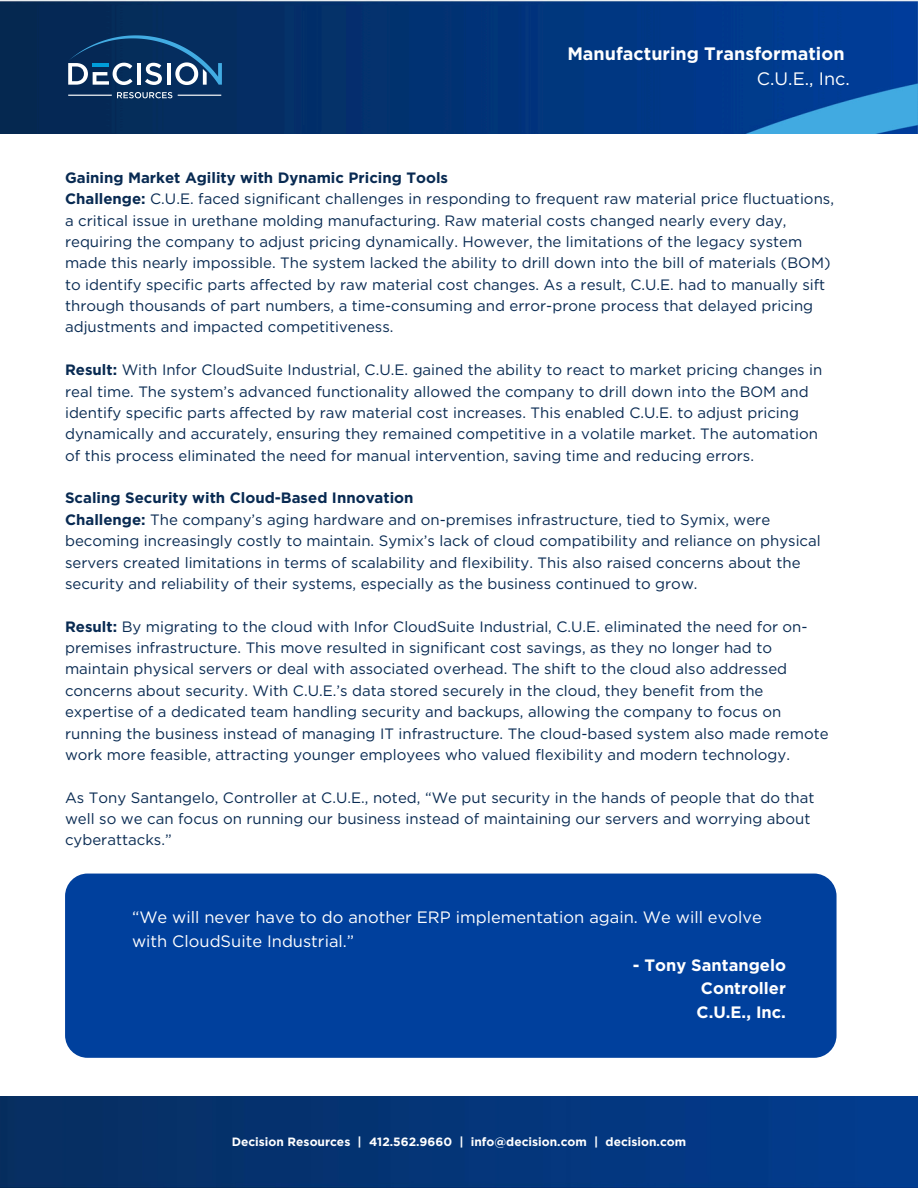
<style>
.page{position:relative;width:918px;height:1188px;background:#fff}
.page>*{position:absolute;margin:0;border:0;box-sizing:border-box;transform-origin:0 0}
.t1{font:700 18px/24.8px "Gotham";color:#fff}
.t2{font:16.5px/23.7px "Gotham";color:#fff}
.t3{font:700 16.5px/23.7px "Gotham";color:#fff;text-align:justify}
.t4{font:15px/21.3px "Gotham";color:#082a52}
.t5{font:700 12px "Gotham";color:#fff}
.s1{font-weight:400}
.s2{font-weight:700}
</style>
<div class="page">
<img style="left:0;top:1096px;width:918px;height:92px">
<img style="left:0;top:0;width:918px;height:134px">
<svg style="left:68px;top:35px;width:154px;height:50px;background:#2f557e"></svg>
<svg style="left:68px;top:92px;width:153px;height:6px"></svg>
<div style="left:65px;top:874px;width:772px;height:184px;background:#00409d;border-radius:22px"></div>
<p class="t1" style="left:757px;top:42px;width:95px;text-indent:-190px">Manufacturing Transformation<br><span class="s1">C.U.E., Inc.</span></p>
<h1 class="t4" style="left:65px;top:167px;width:770px"><span class="s2">Gaining Market Agility with Dynamic Pricing Tools<br>Challenge:</span> C.U.E. faced significant challenges in responding to frequent raw material price fluctuations, a critical issue in urethane molding manufacturing. Raw material costs changed nearly every day, requiring the company to adjust pricing dynamically. However, the limitations of the legacy system made this nearly impossible. The system lacked the ability to drill down into the bill of materials (BOM) to identify specific parts affected by raw material cost changes. As a result, C.U.E. had to manually sift through thousands of part numbers, a time-consuming and error-prone process that delayed pricing adjustments and impacted competitiveness.</h1>
<h2 class="t4" style="left:65px;top:359px;width:759px"><span class="s2">Result:</span> With Infor CloudSuite Industrial, C.U.E. gained the ability to react to market pricing changes in real time. The system’s advanced functionality allowed the company to drill down into the BOM and identify specific parts affected by raw material cost increases. This enabled C.U.E. to adjust pricing dynamically and accurately, ensuring they remained competitive in a volatile market. The automation of this process eliminated the need for manual intervention, saving time and reducing errors.</h2>
<h2 class="t4" style="left:65px;top:487px;width:757px"><span class="s2">Scaling Security with Cloud-Based Innovation<br>Challenge:</span> The company’s aging hardware and on-premises infrastructure, tied to Symix, were becoming increasingly costly to maintain. Symix’s lack of cloud compatibility and reliance on physical servers created limitations in terms of scalability and flexibility. This also raised concerns about the security and reliability of their systems, especially as the business continued to grow.</h2>
<h2 class="t4" style="left:65px;top:616px;width:765px"><span class="s2">Result:</span> By migrating to the cloud with Infor CloudSuite Industrial, C.U.E. eliminated the need for on&shy;premises infrastructure. This move resulted in significant cost savings, as they no longer had to maintain physical servers or deal with associated overhead. The shift to the cloud also addressed concerns about security. With C.U.E.’s data stored securely in the cloud, they benefit from the expertise of a dedicated team handling security and backups, allowing the company to focus on running the business instead of managing IT infrastructure. The cloud-based system also made remote work more feasible, attracting younger employees who valued flexibility and modern technology.</h2>
<h2 class="t4" style="left:65px;top:787px;width:751px">As Tony Santangelo, Controller at C.U.E., noted, “We put security in the hands of people that do that well so we can focus on running our business instead of maintaining our servers and worrying about cyberattacks.”</h2>
<h2 class="t2" style="left:132px;top:906px;width:631px">“We will never have to do another ERP implementation again. We will evolve with CloudSuite Industrial.”</h2>
<h2 class="t3" style="left:697px;top:953px;width:91px;text-indent:-64px">- Tony Santangelo Controller C.U.E., Inc.</h2>
<p class="t5" style="left:232px;top:1135px;width:456px">Decision Resources | 412.562.9660 | info@decision.com | decision.com</p>
</div>
